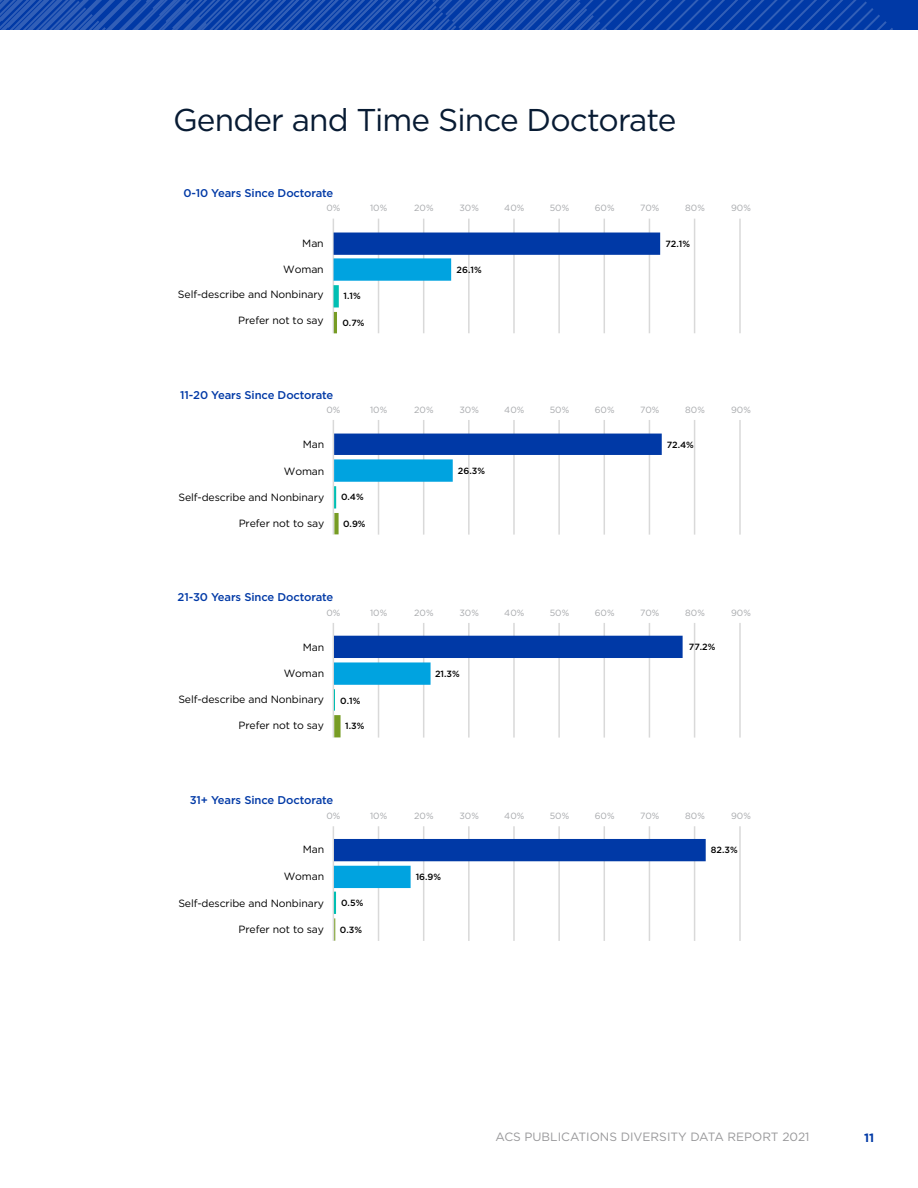
<style>
.page{position:relative;width:918px;height:1188px;background:#fff}
.page>*{position:absolute;margin:0;border:0;box-sizing:border-box;transform-origin:0 0}
.t1{font:31.5px "Gotham";letter-spacing:-.025em;color:#081b33}
.t2{font:12px "Gotham";color:#98989a}
.t3{font:700 12px "Gotham";color:#0039a6}
.t4{font:500 11.25px "Gotham";letter-spacing:-.01em;color:#0039a6}
.t5{font:10.5px "Gotham";letter-spacing:-.01em;color:#000}
.t6{font:9px "Gotham";color:#a7a9ac}
.t7{font:500 9px "Gotham";color:#000}
</style>
<div class="page">
<hr style="left:333px;top:219px;width:1px;height:114px;background:#d9d9d9">
<hr style="left:378px;top:219px;width:1px;height:114px;background:#d9d9d9">
<hr style="left:423px;top:219px;width:1px;height:114px;background:#d9d9d9">
<hr style="left:468px;top:219px;width:2px;height:114px;background:#d9d9d9">
<hr style="left:513px;top:219px;width:2px;height:114px;background:#d9d9d9">
<hr style="left:558px;top:219px;width:2px;height:114px;background:#d9d9d9">
<hr style="left:604px;top:219px;width:1px;height:114px;background:#d9d9d9">
<hr style="left:739px;top:219px;width:2px;height:114px;background:#d9d9d9">
<hr style="left:649px;top:219px;width:1px;height:114px;background:#d9d9d9">
<hr style="left:694px;top:219px;width:1px;height:114px;background:#d9d9d9">
<hr style="left:333px;top:420px;width:1px;height:115px;background:#d9d9d9">
<hr style="left:739px;top:420px;width:2px;height:115px;background:#d9d9d9">
<hr style="left:333px;top:623px;width:1px;height:115px;background:#d9d9d9">
<hr style="left:739px;top:623px;width:2px;height:115px;background:#d9d9d9">
<hr style="left:333px;top:826px;width:1px;height:115px;background:#d9d9d9">
<hr style="left:378px;top:826px;width:1px;height:115px;background:#d9d9d9">
<hr style="left:423px;top:826px;width:1px;height:115px;background:#d9d9d9">
<hr style="left:468px;top:826px;width:2px;height:115px;background:#d9d9d9">
<hr style="left:513px;top:826px;width:2px;height:115px;background:#d9d9d9">
<hr style="left:558px;top:826px;width:2px;height:115px;background:#d9d9d9">
<hr style="left:604px;top:826px;width:1px;height:115px;background:#d9d9d9">
<hr style="left:739px;top:826px;width:2px;height:115px;background:#d9d9d9">
<hr style="left:649px;top:826px;width:1px;height:115px;background:#d9d9d9">
<hr style="left:694px;top:826px;width:1px;height:115px;background:#d9d9d9">
<svg style="left:334px;top:233px;width:372px;height:628px"></svg>
<svg style="left:334px;top:258px;width:119px;height:630px"></svg>
<svg style="left:334px;top:285px;width:7px;height:656px"></svg>
<div style="left:0;top:0;width:918px;height:29px;background:#0039a6"></div>
<svg style="left:0;top:0;width:893px;height:29px"></svg>
<h1 class="t1" style="left:173px;top:99px;width:505px">Gender and Time Since Doctorate</h1>
<p class="t4" style="left:184px;top:186px;width:151px">0-10 Years Since Doctorate</p>
<p class="t6" style="left:326px;top:203px;width:15px">0%</p>
<p class="t6" style="left:370px;top:203px;width:19px">10%</p>
<p class="t6" style="left:414px;top:203px;width:21px">20%</p>
<p class="t6" style="left:459px;top:203px;width:21px">30%</p>
<p class="t6" style="left:504px;top:203px;width:21px">40%</p>
<p class="t6" style="left:550px;top:203px;width:21px">50%</p>
<p class="t6" style="left:595px;top:203px;width:21px">60%</p>
<p class="t6" style="left:640px;top:203px;width:21px">70%</p>
<p class="t6" style="left:685px;top:203px;width:21px">80%</p>
<p class="t6" style="left:731px;top:203px;width:21px">90%</p>
<p class="t5" style="left:302px;top:237px;width:23px">Man</p>
<p class="t5" style="left:283px;top:262px;width:42px">Woman</p>
<p class="t5" style="left:178px;top:288px;width:147px">Self-describe and Nonbinary</p>
<p class="t5" style="left:238px;top:313px;width:87px">Prefer not to say</p>
<p class="t7" style="left:344px;top:290px;width:19px">1.1%</p>
<p class="t7" style="left:342px;top:317px;width:24px">0.7%</p>
<p class="t4" style="left:180px;top:388px;width:155px">11-20 Years Since Doctorate</p>
<p class="t7" style="left:457px;top:264px;width:27px">26.1%</p>
<p class="t7" style="left:665px;top:238px;width:26px">72.1%</p>
<p class="t6" style="left:326px;top:404px;width:15px">0%</p>
<p class="t6" style="left:370px;top:404px;width:19px">10%</p>
<p class="t6" style="left:414px;top:404px;width:21px">20%</p>
<p class="t6" style="left:459px;top:404px;width:21px">30%</p>
<p class="t6" style="left:504px;top:404px;width:21px">40%</p>
<p class="t6" style="left:550px;top:404px;width:21px">50%</p>
<p class="t6" style="left:595px;top:404px;width:21px">60%</p>
<p class="t6" style="left:640px;top:404px;width:21px">70%</p>
<p class="t6" style="left:685px;top:404px;width:21px">80%</p>
<p class="t6" style="left:731px;top:404px;width:21px">90%</p>
<p class="t5" style="left:303px;top:438px;width:23px">Man</p>
<p class="t5" style="left:284px;top:464px;width:42px">Woman</p>
<p class="t5" style="left:178px;top:490px;width:147px">Self-describe and Nonbinary</p>
<p class="t5" style="left:239px;top:517px;width:87px">Prefer not to say</p>
<p class="t7" style="left:341px;top:491px;width:24px">0.4%</p>
<p class="t7" style="left:343px;top:518px;width:24px">0.9%</p>
<p class="t4" style="left:178px;top:590px;width:157px">21-30 Years Since Doctorate</p>
<p class="t7" style="left:458px;top:465px;width:29px">26.3%</p>
<p class="t7" style="left:667px;top:439px;width:29px">72.4%</p>
<p class="t6" style="left:326px;top:607px;width:15px">0%</p>
<p class="t6" style="left:370px;top:607px;width:19px">10%</p>
<p class="t6" style="left:414px;top:607px;width:21px">20%</p>
<p class="t6" style="left:459px;top:607px;width:21px">30%</p>
<p class="t6" style="left:504px;top:607px;width:21px">40%</p>
<p class="t6" style="left:550px;top:607px;width:21px">50%</p>
<p class="t6" style="left:595px;top:607px;width:21px">60%</p>
<p class="t6" style="left:640px;top:607px;width:21px">70%</p>
<p class="t6" style="left:685px;top:607px;width:21px">80%</p>
<p class="t6" style="left:731px;top:607px;width:21px">90%</p>
<p class="t5" style="left:303px;top:641px;width:23px">Man</p>
<p class="t5" style="left:284px;top:667px;width:42px">Woman</p>
<p class="t5" style="left:178px;top:693px;width:147px">Self-describe and Nonbinary</p>
<p class="t5" style="left:239px;top:718px;width:87px">Prefer not to say</p>
<p class="t7" style="left:340px;top:694px;width:22px">0.1%</p>
<p class="t7" style="left:345px;top:720px;width:21px">1.3%</p>
<p class="t4" style="left:190px;top:793px;width:145px">31+ Years Since Doctorate</p>
<p class="t7" style="left:435px;top:668px;width:26px">21.3%</p>
<p class="t7" style="left:689px;top:641px;width:28px">77.2%</p>
<p class="t6" style="left:326px;top:810px;width:15px">0%</p>
<p class="t6" style="left:370px;top:810px;width:19px">10%</p>
<p class="t6" style="left:414px;top:810px;width:21px">20%</p>
<p class="t6" style="left:459px;top:810px;width:21px">30%</p>
<p class="t6" style="left:504px;top:810px;width:21px">40%</p>
<p class="t6" style="left:550px;top:810px;width:21px">50%</p>
<p class="t6" style="left:595px;top:810px;width:21px">60%</p>
<p class="t6" style="left:640px;top:810px;width:21px">70%</p>
<p class="t6" style="left:685px;top:810px;width:21px">80%</p>
<p class="t6" style="left:731px;top:810px;width:21px">90%</p>
<p class="t5" style="left:303px;top:843px;width:23px">Man</p>
<p class="t5" style="left:284px;top:870px;width:42px">Woman</p>
<p class="t5" style="left:178px;top:896px;width:147px">Self-describe and Nonbinary</p>
<p class="t5" style="left:239px;top:923px;width:87px">Prefer not to say</p>
<p class="t7" style="left:341px;top:897px;width:24px">0.5%</p>
<p class="t7" style="left:340px;top:924px;width:24px">0.3%</p>
<p class="t7" style="left:416px;top:871px;width:27px">16.9%</p>
<p class="t7" style="left:711px;top:844px;width:28px">82.3%</p>
<p class="t2" style="left:495px;top:1129px;width:316px">ACS PUBLICATIONS DIVERSITY DATA REPORT 2021</p>
<p class="t3" style="left:864px;top:1129px;width:12px">11</p>
</div>
